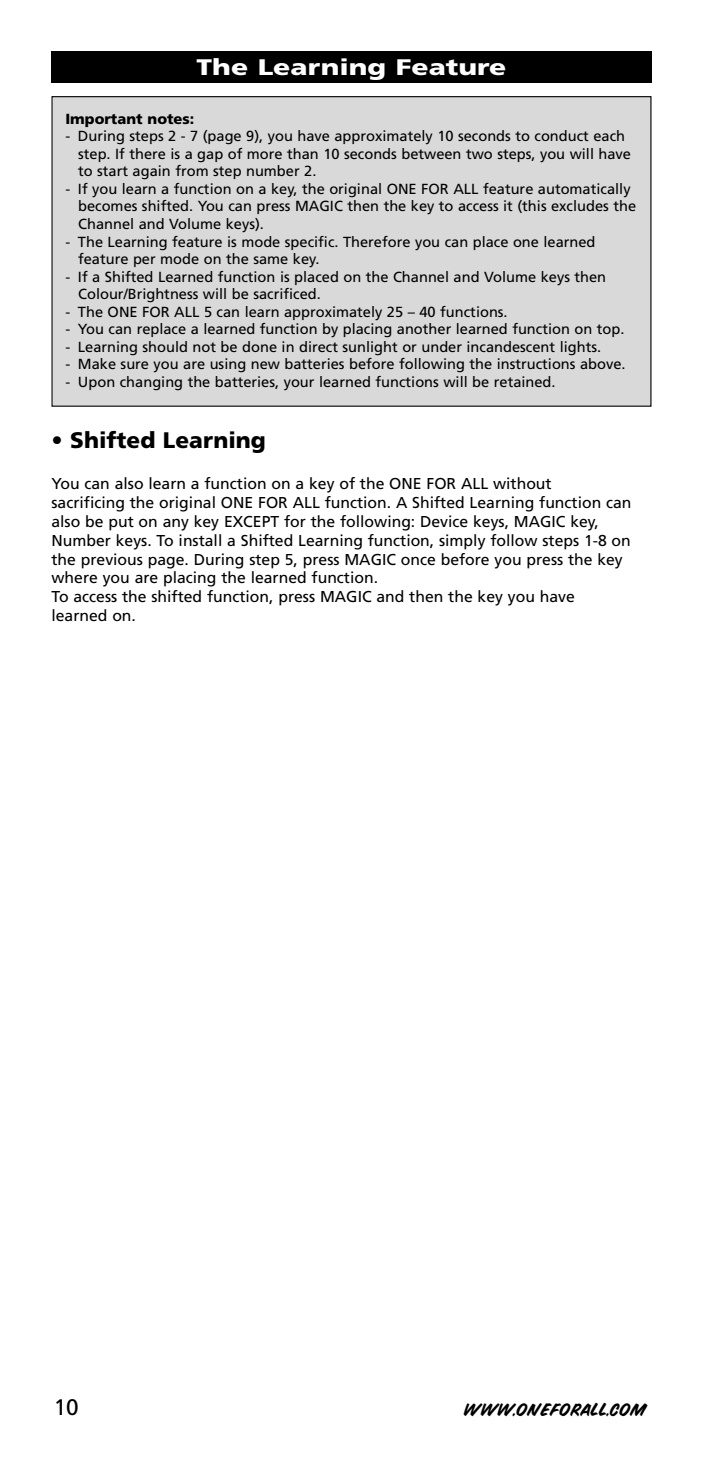
<style>
.page{position:relative;width:703px;height:1468px;background:#fff}
.page>*{position:absolute;margin:0;border:0;box-sizing:border-box;transform-origin:0 0}
.t1{font:900 22.5px "Frutiger";color:#fff;scale:1.25 1}
.t2{font:900 22.5px "Frutiger";color:#000}
.t3{font:22.5px "Frutiger";color:#000}
.t4{font:15.75px/18.9px "Frutiger";color:#000}
.t5{font:14.62px/17.6px "Frutiger";color:#000}
.t6{font:900 14.62px "Frutiger";color:#000}
.t7{font:13.5px "Snyder Speed";letter-spacing:.035em;color:#000}
</style>
<div class="page">
<svg style="left:51px;top:51px;width:601px;height:356px;background:#c4c4c4"></svg>
<h1 class="t1" style="left:196px;top:58px;width:249px">The Learning Feature</h1>
<p class="t6" style="left:65px;top:113px;width:130px">Important notes:</p>
<p class="t5" style="left:78px;top:129px;width:554px;text-indent:-13px">- During steps 2 - 7 (page 9), you have approximately 10 seconds to conduct each step. If there is a gap of more than 10 seconds between two steps, you will have to start again from step number 2.</p>
<p class="t5" style="left:78px;top:181px;width:559px;text-indent:-13px">- If you learn a function on a key, the original ONE FOR ALL feature automatically becomes shifted. You can press MAGIC then the key to access it (this excludes the<br>Channel and Volume keys).</p>
<p class="t5" style="left:78px;top:234px;width:518px;text-indent:-13px">- The Learning feature is mode specific. Therefore you can place one learned feature per mode on the same key.</p>
<p class="t5" style="left:78px;top:269px;width:529px;text-indent:-13px">- If a Shifted Learned function is placed on the Channel and Volume keys then<br>Colour/Brightness will be sacrificed.</p>
<p class="t5" style="left:65px;top:304px;width:443px">- The ONE FOR ALL 5 can learn approximately 25 – 40 functions.</p>
<p class="t5" style="left:65px;top:322px;width:560px">- You can replace a learned function by placing another learned function on top.</p>
<p class="t5" style="left:65px;top:339px;width:537px">- Learning should not be done in direct sunlight or under incandescent lights.</p>
<p class="t5" style="left:65px;top:357px;width:561px">- Make sure you are using new batteries before following the instructions above.</p>
<p class="t5" style="left:65px;top:374px;width:491px">- Upon changing the batteries, your learned functions will be retained.</p>
<h1 class="t2" style="left:51px;top:431px;width:216px">• Shifted Learning</h1>
<p class="t4" style="left:51px;top:475px;width:581px">You can also learn a function on a key of the ONE FOR ALL without<br>sacrificing the original ONE FOR ALL function. A Shifted Learning function can also be put on any key EXCEPT for the following: Device keys, MAGIC key, Number keys. To install a Shifted Learning function, simply follow steps 1-8 on the previous page. During step 5, press MAGIC once before you press the key where you are placing the learned function.<br>To access the shifted function, press MAGIC and then the key you have learned on.</p>
<h1 class="t3" style="left:54px;top:1398px;width:27px">10</h1>
<p class="t7" style="left:464px;top:1403px;width:184px">WWW.ONEFORALL.COM</p>
</div>
